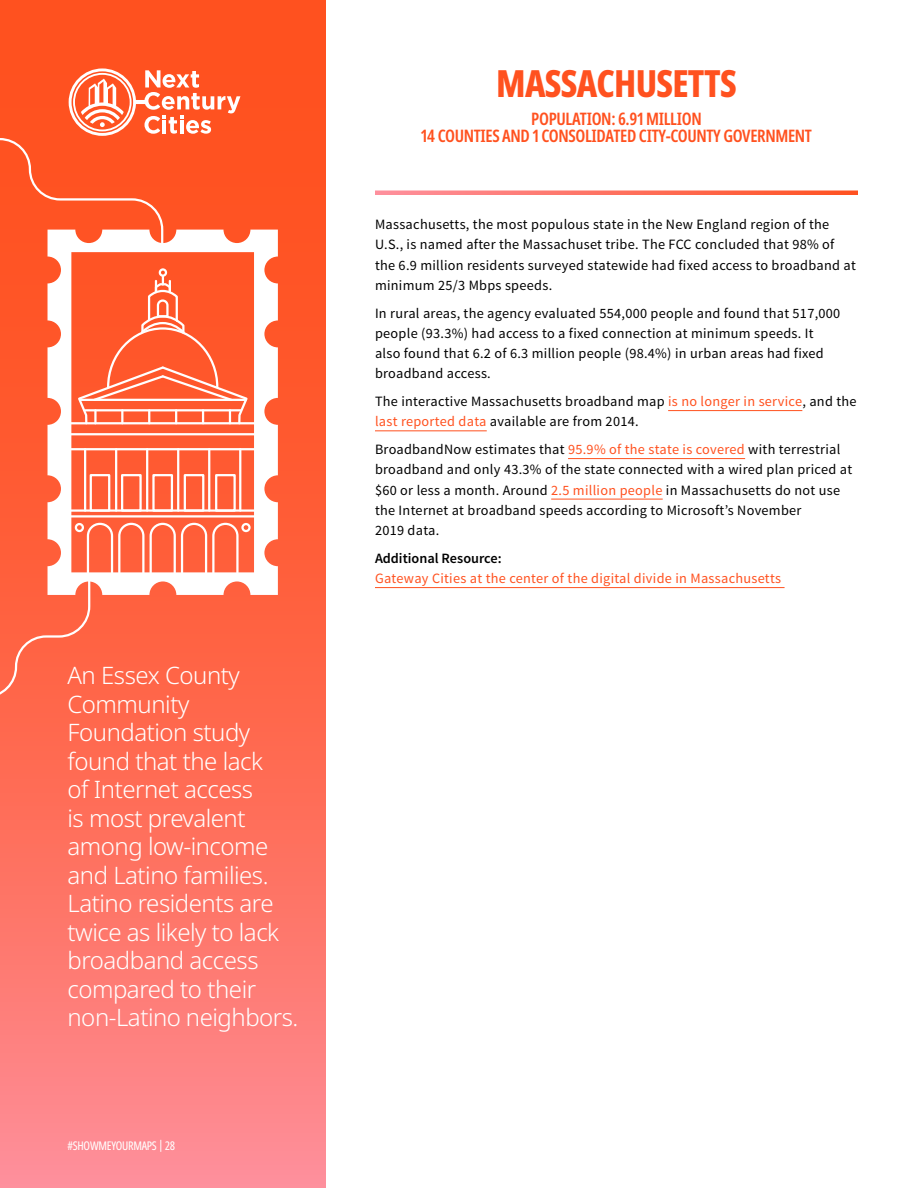
<style>
.page{position:relative;width:918px;height:1188px;background:#fff}
.page>*{position:absolute;margin:0;border:0;box-sizing:border-box;transform-origin:0 0}
.t1{font:800 extra-condensed 37.5px "Noto Sans";letter-spacing:-.02em;color:#ff511f}
.t2{font:300 24px/28.5px "Noto Sans";letter-spacing:-.02em;color:#fff}
.t3{font:600 extra-condensed 17.25px/17.2px "Noto Sans";letter-spacing:-.02em;color:#ff511f;text-align:center}
.t4{font:14.25px/20.2px "Source Sans Pro";letter-spacing:.02em;color:#000}
.t5{font:14.25px "Source Sans Pro";letter-spacing:.02em;color:#ff511f}
.t6{font:600 14.25px "Source Sans Pro";color:#000}
.t7{font:extra-condensed 12px "Noto Sans";letter-spacing:-.02em;color:#fff}
.s1{color:#ff511f}
</style>
<div class="page">
<svg style="left:0;top:0;width:325px;height:1188px;background:#fe6e59"></svg>
<svg style="left:375px;top:190px;width:483px;height:5px;background:#fe7e6e"></svg>
<svg style="left:0;top:68px;width:240px;height:180px;background:#ff6236"></svg>
<svg style="left:48px;top:230px;width:230px;height:365px"></svg>
<hr style="left:68px;top:422px;width:190px;height:2px;background:#fff">
<hr style="left:68px;top:433px;width:190px;height:2px;background:#fff">
<hr style="left:68px;top:448px;width:190px;height:2px;background:#fff">
<hr style="left:68px;top:515px;width:190px;height:3px;background:#fff">
<hr style="left:68px;top:509px;width:190px;height:3px;background:#fff">
<svg style="left:0;top:522px;width:240px;height:177px;background:#ff785b"></svg>
<div style="left:90px;top:474px;width:20px;height:38px;border:2px solid #fff"></div>
<div style="left:121px;top:474px;width:21px;height:38px;border:2px solid #fff"></div>
<div style="left:152px;top:474px;width:21px;height:38px;border:2px solid #fff"></div>
<div style="left:184px;top:474px;width:20px;height:38px;border:2px solid #fff"></div>
<div style="left:215px;top:474px;width:21px;height:38px;border:2px solid #fff"></div>
<div style="left:75px;top:523px;width:9px;height:9px;border:2px solid #fff;border-radius:50%"></div>
<div style="left:241px;top:523px;width:10px;height:9px;border:2px solid #fff;border-radius:50%"></div>
<hr style="left:84px;top:449px;width:2px;height:62px;background:#fff">
<hr style="left:115px;top:449px;width:2px;height:62px;background:#fff">
<hr style="left:146px;top:449px;width:2px;height:62px;background:#fff">
<hr style="left:177px;top:449px;width:2px;height:62px;background:#fff">
<hr style="left:208px;top:449px;width:2px;height:62px;background:#fff">
<hr style="left:239px;top:449px;width:2px;height:62px;background:#fff">
<div style="left:159px;top:268px;width:8px;height:9px;border:2px solid #fff;border-radius:50%"></div>
<svg style="left:76px;top:270px;width:173px;height:156px;background:#ff6941"></svg>
<hr style="left:668px;top:410px;width:134px;height:1px;background:#ff511f">
<hr style="left:375px;top:431px;width:112px;height:1px;background:#ff511f">
<hr style="left:568px;top:458px;width:177px;height:1px;background:#ff511f">
<hr style="left:551px;top:499px;width:112px;height:1px;background:#ff511f">
<hr style="left:375px;top:587px;width:410px;height:1px;background:#ff511f">
<p class="t2" style="left:68px;top:662px;width:232px">An Essex County<br>Community<br>Foundation study found that the lack<br>of Internet access<br>is most prevalent among low-income and Latino families.<br>Latino residents are twice as likely to lack broadband access compared to their non-Latino neighbors.</p>
<p class="t7" style="left:68px;top:1137px;width:109px">#SHOWMEYOURMAPS | 28</p>
<h1 class="t1" style="left:496px;top:56px;width:242px">MASSACHUSETTS</h1>
<p class="t3" style="left:421px;top:110px;width:393px">POPULATION: 6.91 MILLION<br>14 COUNTIES AND 1 CONSOLIDATED CITY-COUNTY GOVERNMENT</p>
<p class="t4" style="left:375px;top:214px;width:482px">Massachusetts, the most populous state in the New England region of the U.S., is named after the Massachuset tribe. The FCC concluded that 98% of the 6.9 million residents surveyed statewide had fixed access to broadband at minimum 25/3 Mbps speeds.</p>
<p class="t4" style="left:375px;top:303px;width:467px">In rural areas, the agency evaluated 554,000 people and found that 517,000 people (93.3%) had access to a fixed connection at minimum speeds. It also found that 6.2 of 6.3 million people (98.4%) in urban areas had fixed broadband access.</p>
<p class="t4" style="left:375px;top:391px;width:483px">The interactive Massachusetts broadband map <span class="s1">is no longer in service</span>, and the <span class="s1">last reported data</span> available are from 2014.</p>
<p class="t4" style="left:375px;top:439px;width:479px">BroadbandNow estimates that <span class="s1">95.9% of the state is covered</span> with terrestrial broadband and only 43.3% of the state connected with a wired plan priced at $60 or less a month. Around <span class="s1">2.5 million people</span> in Massachusetts do not use the Internet at broadband speeds according to Microsoft’s November<br>2019 data.</p>
<p class="t6" style="left:375px;top:549px;width:128px">Additional Resource:</p>
<p class="t5" style="left:375px;top:569px;width:408px">Gateway Cities at the center of the digital divide in Massachusetts</p>
</div>
